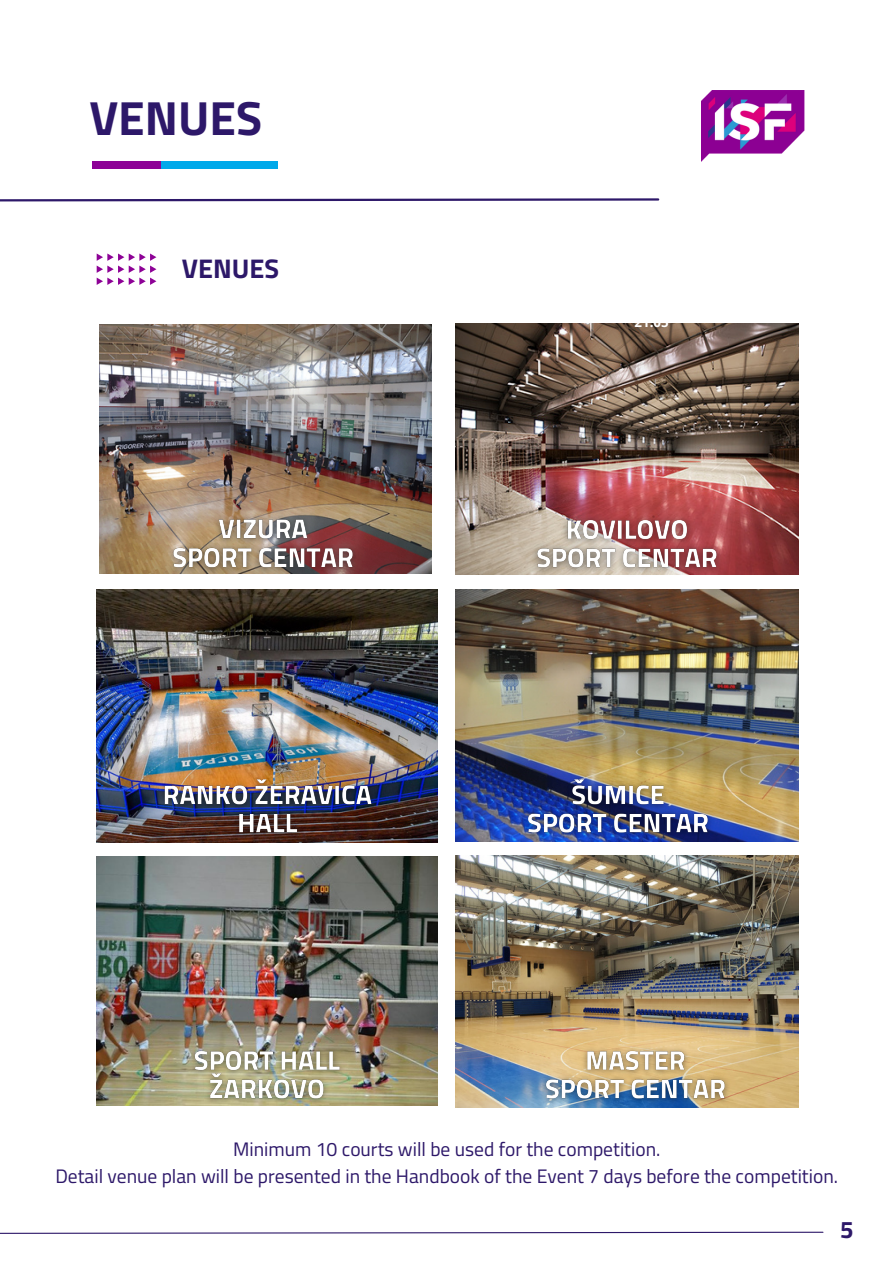
<style>
.page{position:relative;width:893px;height:1264px;background:#fff}
.page>*{position:absolute;margin:0;border:0;box-sizing:border-box;transform-origin:0 0}
.t1{font:700 48px "Titillium Web";color:#2d1869}
.t2{font:700 27px "Titillium Web";color:#2d1869}
.t3{font:700 24px "Titillium Web";color:#2d1869}
.t4{font:19.5px/27px "Titillium Web";color:#2d1869;text-align:center}
.t5{font:700 13.35px "Open Sans";color:#fff}
</style>
<div class="page">
<svg style="left:0;top:198px;width:660px;height:4px"></svg>
<div style="left:92px;top:161px;width:185px;height:8px;background:#00a9ea"></div>
<div style="left:92px;top:161px;width:69px;height:8px;background:#8d0296"></div>
<img style="left:455px;top:589px;width:343px;height:252px">
<img style="left:455px;top:323px;width:343px;height:251px">
<img style="left:97px;top:590px;width:340px;height:252px">
<img style="left:455px;top:855px;width:343px;height:252px">
<svg style="left:97px;top:253px;width:59px;height:32px"></svg>
<svg style="left:0;top:1231px;width:824px;height:3px"></svg>
<img style="left:701px;top:91px;width:103px;height:71px">
<img style="left:97px;top:856px;width:340px;height:249px">
<img style="left:99px;top:325px;width:332px;height:248px">
<img style="left:162px;top:509px;width:202px;height:65px">
<img style="left:524px;top:508px;width:204px;height:67px">
<img style="left:153px;top:769px;width:230px;height:74px">
<img style="left:517px;top:769px;width:201px;height:73px">
<img style="left:534px;top:1040px;width:201px;height:68px">
<img style="left:184px;top:1040px;width:167px;height:66px">
<h1 class="t1" style="left:89px;top:81px;width:174px">VENUES</h1>
<h2 class="t2" style="left:182px;top:247px;width:99px">VENUES</h2>
<p class="t5" style="left:634px;top:313px;width:36px">21.05</p>
<p class="t4" style="left:55px;top:1134px;width:784px">Minimum 10 courts will be used for the competition.<br>Detail venue plan will be presented in the Handbook of the Event 7 days before the competition.</p>
<p class="t3" style="left:840px;top:1211px;width:15px">5</p>
</div>
